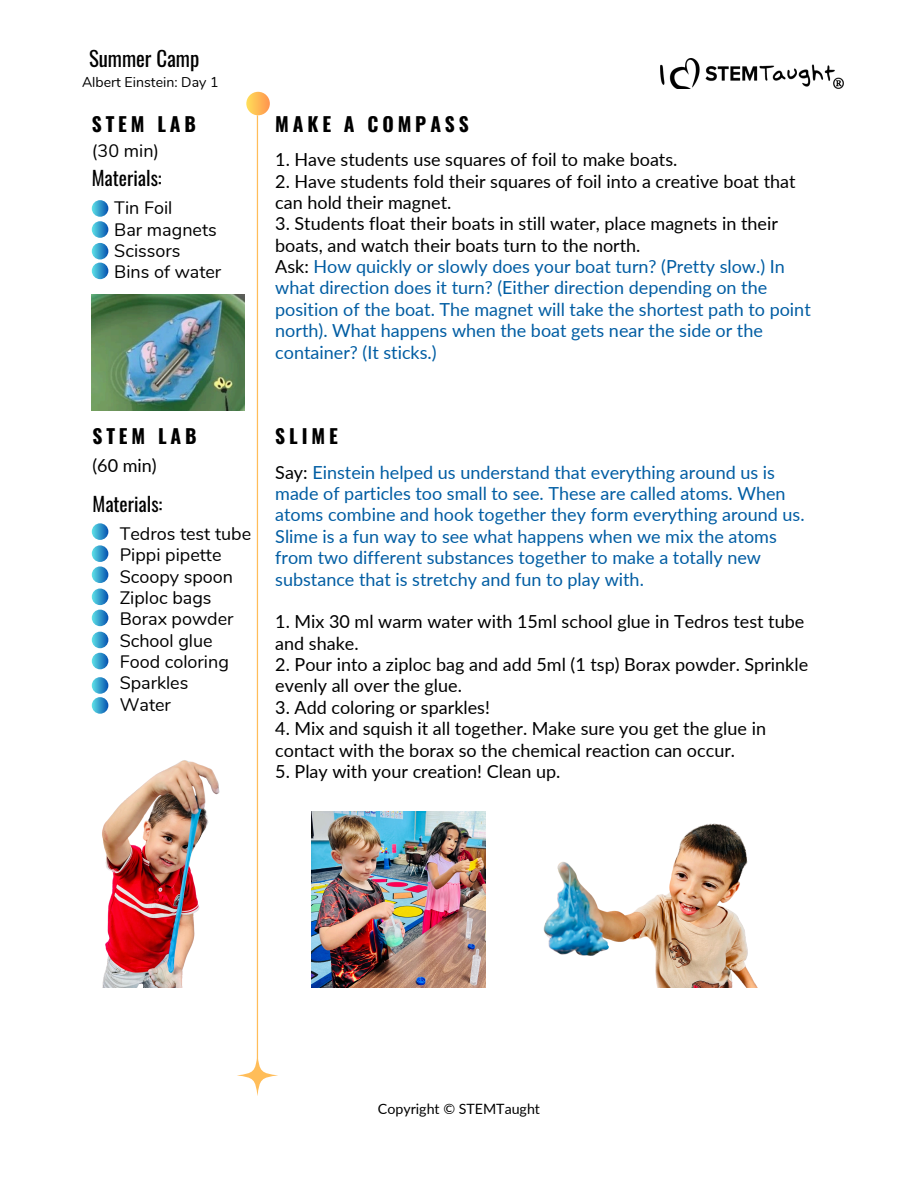
<style>
.page{position:relative;width:918px;height:1188px;background:#fff}
.page>*{position:absolute;margin:0;border:0;box-sizing:border-box;transform-origin:0 0}
.t1{font:20.85px "Oswald";color:#000}
.t2{font:700 19.5px "Oswald";letter-spacing:.2em;color:#000}
.t3{font:19.5px "Oswald";color:#000}
.t4{font:18px/21.3px "Lato";color:#015da3}
.t5{font:18px/21.3px "Lato";color:#000}
.t6{font:18px/21.3px "Nunito";color:#000}
.t7{font:14.25px "Lato";color:#000}
.t8{font:14.1px "Nunito";color:#000}
.s1{color:#000}
</style>
<div class="page">
<img style="left:660px;top:59px;width:184px;height:29px">
<svg style="left:237px;top:1055px;width:41px;height:41px"></svg>
<svg style="left:246px;top:92px;width:24px;height:23px"></svg>
<hr style="left:257px;top:115px;width:1px;height:954px;background:#ffbd59">
<svg style="left:92px;top:200px;width:16px;height:17px"></svg>
<svg style="left:92px;top:221px;width:16px;height:17px"></svg>
<svg style="left:92px;top:243px;width:16px;height:16px"></svg>
<svg style="left:92px;top:263px;width:16px;height:16px"></svg>
<svg style="left:92px;top:523px;width:16px;height:17px"></svg>
<svg style="left:92px;top:545px;width:16px;height:17px"></svg>
<svg style="left:92px;top:566px;width:16px;height:17px"></svg>
<svg style="left:92px;top:589px;width:16px;height:16px"></svg>
<svg style="left:92px;top:610px;width:16px;height:16px"></svg>
<svg style="left:92px;top:632px;width:16px;height:16px"></svg>
<svg style="left:92px;top:653px;width:16px;height:16px"></svg>
<svg style="left:92px;top:677px;width:16px;height:17px"></svg>
<svg style="left:92px;top:697px;width:16px;height:17px"></svg>
<img style="left:92px;top:294px;width:152px;height:116px">
<img style="left:311px;top:811px;width:175px;height:177px">
<img style="left:102px;top:760px;width:118px;height:228px">
<img style="left:543px;top:823px;width:215px;height:165px">
<p class="t1" style="left:89px;top:42px;width:112px">Summer Camp</p>
<p class="t8" style="left:82px;top:72px;width:138px">Albert Einstein: Day 1</p>
<h1 class="t2" style="left:92px;top:109px;width:106px">STEM LAB</h1>
<h3 class="t6" style="left:92px;top:141px;width:69px">(30 min)</h3>
<h3 class="t3" style="left:92px;top:162px;width:72px">Materials:</h3>
<h2 class="t6" style="left:114px;top:198px;width:109px">Tin Foil<br>Bar magnets<br>Scissors<br>Bins of water</h2>
<h3 class="t2" style="left:275px;top:109px;width:195px">MAKE A COMPASS</h3>
<h1 class="t5" style="left:275px;top:149px;width:404px">1. Have students use squares of foil to make boats.</h1>
<h1 class="t5" style="left:275px;top:170px;width:522px">2. Have students fold their squares of foil into a creative boat that can hold their magnet.</h1>
<h1 class="t4" style="left:275px;top:213px;width:537px"><span class="s1">3. Students float their boats in still water, place magnets in their boats, and watch their boats turn to the north.<br>Ask:</span> How quickly or slowly does your boat turn? (Pretty slow.) In what direction does it turn? (Either direction depending on the position of the boat. The magnet will take the shortest path to point north). What happens when the boat gets near the side or the container? (It sticks.)</h1>
<h1 class="t2" style="left:92px;top:421px;width:106px">STEM LAB</h1>
<p class="t2" style="left:275px;top:421px;width:64px">SLIME</p>
<h1 class="t5" style="left:92px;top:455px;width:66px">(60 min)</h1>
<h2 class="t4" style="left:275px;top:461px;width:531px"><span class="s1">Say:</span> Einstein helped us understand that everything around us is made of particles too small to see. These are called atoms. When atoms combine and hook together they form everything around us.<br>Slime is a fun way to see what happens when we mix the atoms from two different substances together to make a totally new substance that is stretchy and fun to play with.</h2>
<p class="t5" style="left:275px;top:611px;width:531px">1. Mix 30 ml warm water with 15ml school glue in Tedros test tube and shake.</p>
<p class="t5" style="left:275px;top:653px;width:534px">2. Pour into a ziploc bag and add 5ml (1 tsp) Borax powder. Sprinkle evenly all over the glue.</p>
<p class="t5" style="left:275px;top:696px;width:216px">3. Add coloring or sparkles!</p>
<p class="t5" style="left:275px;top:718px;width:492px">4. Mix and squish it all together. Make sure you get the glue in contact with the borax so the chemical reaction can occur.</p>
<p class="t5" style="left:275px;top:760px;width:287px">5. Play with your creation! Clean up.</p>
<h3 class="t3" style="left:92px;top:488px;width:72px">Materials:</h3>
<h3 class="t6" style="left:120px;top:523px;width:133px">Tedros test tube<br>Pippi pipette<br>Scoopy spoon<br>Ziploc bags<br>Borax powder<br>School glue<br>Food coloring<br>Sparkles<br>Water</h3>
<p class="t7" style="left:378px;top:1100px;width:164px">Copyright © STEMTaught</p>
</div>
